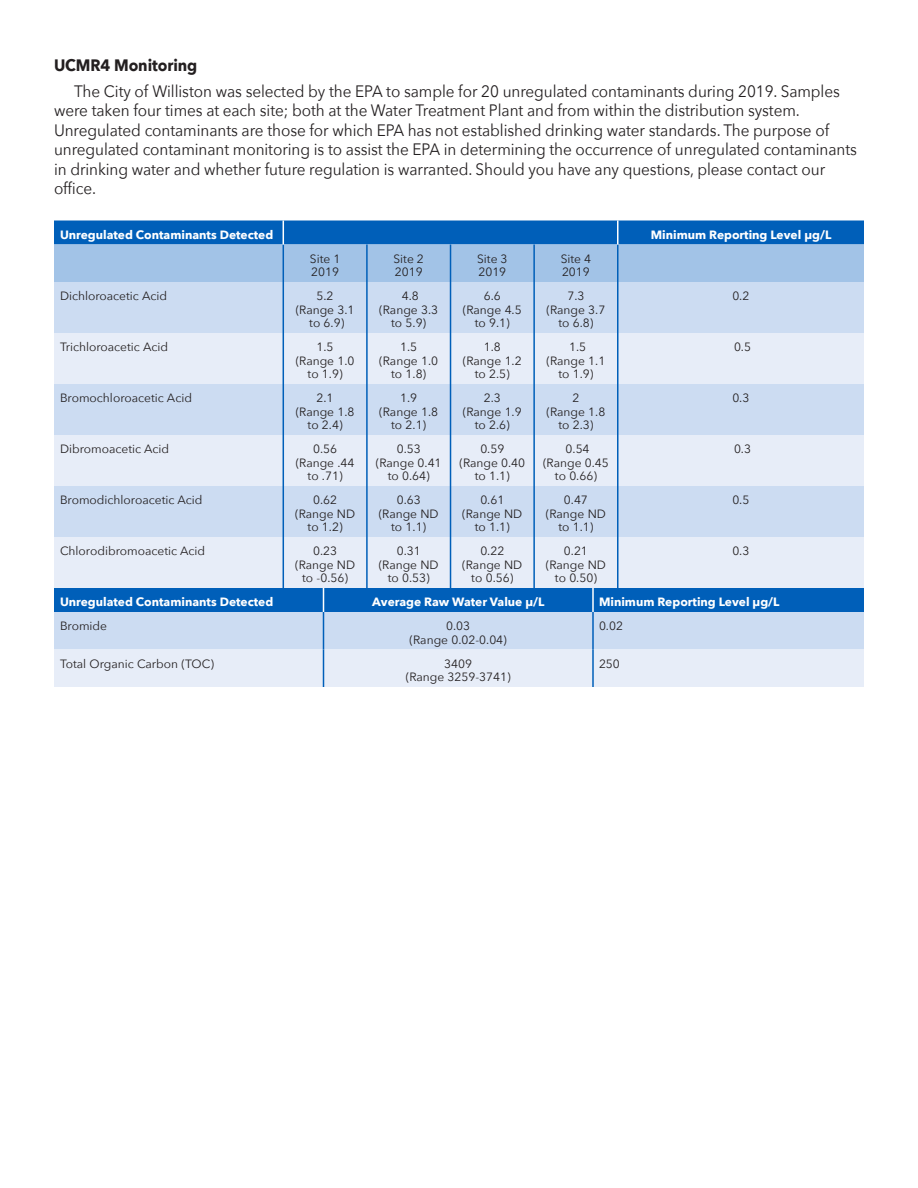
<style>
.page{position:relative;width:918px;height:1188px;background:#fff}
.page>*{position:absolute;margin:0;border:0;box-sizing:border-box;transform-origin:0 0}
.body_text{font:16.5px/19.5px "Avenir Next";letter-spacing:-.005em;color:#231f20;scale:.93 1}
.body_text-2{font:700 16.5px "Avenir Next";letter-spacing:-.005em;color:#231f20;scale:.93 1}
.t1{font:12px/13.5px "Avenir Next";color:#231f20;text-align:center}
.t2{font:700 12px "Avenir Next";color:#fff}
</style>
<div class="page">
<div style="left:54px;top:282px;width:810px;height:51px;background:#ccdcf2"></div>
<svg style="left:54px;top:333px;width:810px;height:255px;background:#dbe6f5"></svg>
<hr style="left:283px;top:282px;width:1px;height:51px;background:#005fb9">
<hr style="left:366px;top:282px;width:2px;height:51px;background:#005fb9">
<hr style="left:450px;top:282px;width:1px;height:51px;background:#005fb9">
<hr style="left:533px;top:282px;width:2px;height:51px;background:#005fb9">
<hr style="left:617px;top:282px;width:2px;height:51px;background:#005fb9">
<hr style="left:283px;top:333px;width:1px;height:51px;background:#005fb9">
<hr style="left:366px;top:333px;width:2px;height:51px;background:#005fb9">
<hr style="left:450px;top:333px;width:1px;height:51px;background:#005fb9">
<hr style="left:533px;top:333px;width:2px;height:51px;background:#005fb9">
<hr style="left:617px;top:333px;width:2px;height:51px;background:#005fb9">
<hr style="left:283px;top:384px;width:1px;height:51px;background:#005fb9">
<hr style="left:366px;top:384px;width:2px;height:51px;background:#005fb9">
<hr style="left:450px;top:384px;width:1px;height:51px;background:#005fb9">
<hr style="left:533px;top:384px;width:2px;height:51px;background:#005fb9">
<hr style="left:617px;top:384px;width:2px;height:51px;background:#005fb9">
<hr style="left:283px;top:435px;width:1px;height:51px;background:#005fb9">
<hr style="left:366px;top:435px;width:2px;height:51px;background:#005fb9">
<hr style="left:450px;top:435px;width:1px;height:51px;background:#005fb9">
<hr style="left:533px;top:435px;width:2px;height:51px;background:#005fb9">
<hr style="left:617px;top:435px;width:2px;height:51px;background:#005fb9">
<hr style="left:283px;top:486px;width:1px;height:51px;background:#005fb9">
<hr style="left:366px;top:486px;width:2px;height:51px;background:#005fb9">
<hr style="left:450px;top:486px;width:1px;height:51px;background:#005fb9">
<hr style="left:533px;top:486px;width:2px;height:51px;background:#005fb9">
<hr style="left:617px;top:486px;width:2px;height:51px;background:#005fb9">
<hr style="left:283px;top:537px;width:1px;height:51px;background:#005fb9">
<hr style="left:366px;top:537px;width:2px;height:51px;background:#005fb9">
<hr style="left:450px;top:537px;width:1px;height:51px;background:#005fb9">
<hr style="left:533px;top:537px;width:2px;height:51px;background:#005fb9">
<hr style="left:617px;top:537px;width:2px;height:51px;background:#005fb9">
<svg style="left:54px;top:220px;width:810px;height:62px;background:#629bd4"></svg>
<hr style="left:617px;top:220px;width:2px;height:24px;background:#fff">
<svg style="left:54px;top:588px;width:810px;height:99px;background:#a3c3e5"></svg>
<hr style="left:592px;top:588px;width:2px;height:24px;background:#fff">
<p class="body_text-2" style="left:54px;top:50px;width:156px">UCMR4 Monitoring</p>
<p class="body_text" style="left:54px;top:81px;width:865px;text-indent:20px">The City of Williston was selected by the EPA to sample for 20 unregulated contaminants during 2019. Samples were taken four times at each site; both at the Water Treatment Plant and from within the distribution system.<br>Unregulated contaminants are those for which EPA has not established drinking water standards. The purpose of unregulated contaminant monitoring is to assist the EPA in determining the occurrence of unregulated contaminants in drinking water and whether future regulation is warranted. Should you have any questions, please contact our office.</p>
<p class="t2" style="left:60px;top:224px;width:215px">Unregulated Contaminants Detected</p>
<p class="t2" style="left:651px;top:224px;width:182px">Minimum Reporting Level μg/L</p>
<p class="t1" style="left:310px;top:251px;width:32px">Site 1</p>
<p class="t1" style="left:311px;top:265px;width:29px">2019</p>
<p class="t1" style="left:394px;top:251px;width:32px">Site 2</p>
<p class="t1" style="left:395px;top:265px;width:29px">2019</p>
<p class="t1" style="left:477px;top:251px;width:32px">Site 3</p>
<p class="t1" style="left:478px;top:265px;width:29px">2019</p>
<p class="t1" style="left:561px;top:251px;width:32px">Site 4</p>
<p class="t1" style="left:562px;top:265px;width:29px">2019</p>
<p class="t1" style="left:60px;top:289px;width:109px">Dichloroacetic Acid</p>
<p class="t1" style="left:317px;top:289px;width:19px">5.2</p>
<p class="t1" style="left:296px;top:302px;width:60px">(Range 3.1 to 6.9)</p>
<p class="t1" style="left:402px;top:289px;width:19px">4.8</p>
<p class="t1" style="left:379px;top:302px;width:60px">(Range 3.3</p>
<p class="t1" style="left:391px;top:316px;width:37px">to 5.9)</p>
<p class="t1" style="left:484px;top:289px;width:19px">6.6</p>
<p class="t1" style="left:463px;top:302px;width:60px">(Range 4.5</p>
<p class="t1" style="left:475px;top:316px;width:37px">to 9.1)</p>
<p class="t1" style="left:567px;top:289px;width:19px">7.3</p>
<p class="t1" style="left:547px;top:302px;width:60px">(Range 3.7</p>
<p class="t1" style="left:558px;top:316px;width:37px">to 6.8)</p>
<p class="t1" style="left:732px;top:289px;width:19px">0.2</p>
<p class="t1" style="left:60px;top:340px;width:110px">Trichloroacetic Acid</p>
<p class="t1" style="left:317px;top:340px;width:19px">1.5</p>
<p class="t1" style="left:296px;top:353px;width:60px">(Range 1.0</p>
<p class="t1" style="left:308px;top:367px;width:37px">to 1.9)</p>
<p class="t1" style="left:400px;top:340px;width:19px">1.5</p>
<p class="t1" style="left:379px;top:353px;width:60px">(Range 1.0 to 1.8)</p>
<p class="t1" style="left:484px;top:340px;width:19px">1.8</p>
<p class="t1" style="left:463px;top:353px;width:60px">(Range 1.2</p>
<p class="t1" style="left:475px;top:367px;width:37px">to 2.5)</p>
<p class="t1" style="left:569px;top:340px;width:19px">1.5</p>
<p class="t1" style="left:547px;top:353px;width:60px">(Range 1.1</p>
<p class="t1" style="left:558px;top:367px;width:37px">to 1.9)</p>
<p class="t1" style="left:734px;top:340px;width:19px">0.5</p>
<p class="t1" style="left:60px;top:391px;width:133px">Bromochloroacetic Acid</p>
<p class="t1" style="left:317px;top:391px;width:19px">2.1</p>
<p class="t1" style="left:296px;top:404px;width:60px">(Range 1.8</p>
<p class="t1" style="left:308px;top:418px;width:37px">to 2.4)</p>
<p class="t1" style="left:400px;top:391px;width:19px">1.9</p>
<p class="t1" style="left:379px;top:404px;width:60px">(Range 1.8</p>
<p class="t1" style="left:391px;top:418px;width:37px">to 2.1)</p>
<p class="t1" style="left:484px;top:391px;width:19px">2.3</p>
<p class="t1" style="left:463px;top:404px;width:60px">(Range 1.9</p>
<p class="t1" style="left:475px;top:418px;width:37px">to 2.6)</p>
<p class="t1" style="left:572px;top:391px;width:8px">2</p>
<p class="t1" style="left:547px;top:404px;width:60px">(Range 1.8</p>
<p class="t1" style="left:558px;top:418px;width:37px">to 2.3)</p>
<p class="t1" style="left:732px;top:391px;width:19px">0.3</p>
<p class="t1" style="left:60px;top:442px;width:111px">Dibromoacetic Acid</p>
<p class="t1" style="left:313px;top:442px;width:25px">0.56</p>
<p class="t1" style="left:296px;top:455px;width:60px">(Range .44</p>
<p class="t1" style="left:308px;top:469px;width:37px">to .71)</p>
<p class="t1" style="left:397px;top:442px;width:25px">0.53</p>
<p class="t1" style="left:376px;top:455px;width:67px">(Range 0.41</p>
<p class="t1" style="left:388px;top:469px;width:44px">to 0.64)</p>
<p class="t1" style="left:480px;top:442px;width:25px">0.59</p>
<p class="t1" style="left:459px;top:455px;width:67px">(Range 0.40</p>
<p class="t1" style="left:475px;top:469px;width:37px">to 1.1)</p>
<p class="t1" style="left:566px;top:442px;width:25px">0.54</p>
<p class="t1" style="left:543px;top:455px;width:67px">(Range 0.45</p>
<p class="t1" style="left:555px;top:469px;width:44px">to 0.66)</p>
<p class="t1" style="left:734px;top:442px;width:19px">0.3</p>
<p class="t1" style="left:60px;top:493px;width:144px">Bromodichloroacetic Acid</p>
<p class="t1" style="left:313px;top:493px;width:25px">0.62</p>
<p class="t1" style="left:295px;top:506px;width:62px">(Range ND to 1.2)</p>
<p class="t1" style="left:397px;top:493px;width:25px">0.63</p>
<p class="t1" style="left:379px;top:506px;width:62px">(Range ND to 1.1)</p>
<p class="t1" style="left:480px;top:493px;width:25px">0.61</p>
<p class="t1" style="left:462px;top:506px;width:62px">(Range ND to 1.1)</p>
<p class="t1" style="left:564px;top:493px;width:25px">0.47</p>
<p class="t1" style="left:546px;top:506px;width:62px">(Range ND to 1.1)</p>
<p class="t1" style="left:732px;top:493px;width:19px">0.5</p>
<p class="t1" style="left:60px;top:544px;width:147px">Chlorodibromoacetic Acid</p>
<p class="t1" style="left:313px;top:544px;width:25px">0.23</p>
<p class="t1" style="left:295px;top:557px;width:62px">(Range ND to -0.56)</p>
<p class="t1" style="left:397px;top:544px;width:25px">0.31</p>
<p class="t1" style="left:379px;top:557px;width:62px">(Range ND to 0.53)</p>
<p class="t1" style="left:480px;top:544px;width:25px">0.22</p>
<p class="t1" style="left:462px;top:557px;width:62px">(Range ND to 0.56)</p>
<p class="t1" style="left:564px;top:544px;width:25px">0.21</p>
<p class="t1" style="left:546px;top:557px;width:62px">(Range ND to 0.50)</p>
<p class="t1" style="left:732px;top:544px;width:19px">0.3</p>
<p class="t2" style="left:60px;top:591px;width:215px">Unregulated Contaminants Detected</p>
<p class="t2" style="left:372px;top:591px;width:174px">Average Raw Water Value μ/L</p>
<p class="t2" style="left:599px;top:591px;width:182px">Minimum Reporting Level μg/L</p>
<p class="t1" style="left:60px;top:619px;width:49px">Bromide</p>
<p class="t1" style="left:446px;top:619px;width:25px">0.03</p>
<p class="t1" style="left:410px;top:632px;width:99px">(Range 0.02-0.04)</p>
<p class="t1" style="left:599px;top:619px;width:25px">0.02</p>
<p class="t1" style="left:60px;top:656px;width:156px">Total Organic Carbon (TOC)</p>
<p class="t1" style="left:444px;top:656px;width:29px">3409</p>
<p class="t1" style="left:406px;top:670px;width:106px">(Range 3259-3741)</p>
<p class="t1" style="left:599px;top:656px;width:22px">250</p>
</div>
